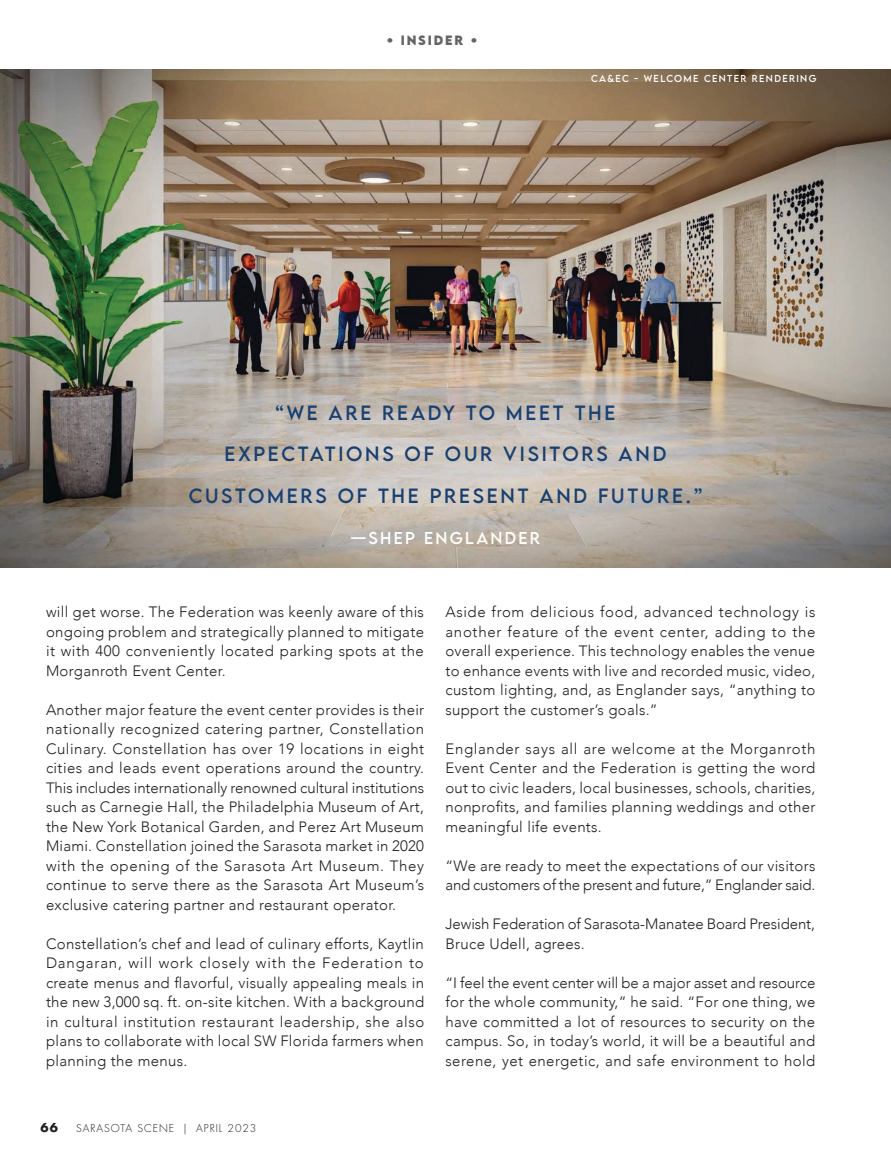
<style>
.page{position:relative;width:891px;height:1161px;background:#fff}
.page>*{position:absolute;margin:0;border:0;box-sizing:border-box;transform-origin:0 0}
.t1{font:18.3px "LEMONMILK";letter-spacing:.15em;color:#194071}
.t2{font:15.3px "LEMONMILK";letter-spacing:.15em;color:#fff}
.t3{font:300 15px/19.5px "Avenir";letter-spacing:.02em;color:#231f20;text-align:justify}
.t4{font:300 15px/19.5px "Avenir";letter-spacing:-.01em;color:#231f20}
.t5{font:300 15px/19.5px "Avenir";letter-spacing:-.005em;color:#231f20}
.t6{font:700 12px "LEMONMILK";letter-spacing:.15em;color:#636466}
.t7{font:700 12px "Futura";color:#231f20}
.t8{font:300 10.5px "Futura Std";letter-spacing:.09em;color:#231f20}
.t9{font:9px "LEMONMILK";letter-spacing:.15em;color:#fff}
</style>
<div class="page">
<img style="left:0;top:70px;width:891px;height:497px">
<p class="t6" style="left:386px;top:32px;width:93px">• INSIDER •</p>
<p class="t9" style="left:591px;top:73px;width:61px">CA&amp;E C - WEL</p>
<p class="t9" style="left:667px;top:73px;width:17px">COME</p>
<p class="t9" style="left:704px;top:73px;width:16px">CENTER</p>
<p class="t9" style="left:752px;top:73px;width:66px">RENDERING</p>
<p class="t1" style="left:275px;top:401px;width:342px">“WE ARE READY TO MEET THE</p>
<p class="t1" style="left:225px;top:442px;width:443px">EXPECTATIONS OF OUR VISITORS AND</p>
<p class="t1" style="left:189px;top:484px;width:515px">CUSTOMERS OF THE PRESENT AND FUTURE.”</p>
<p class="t2" style="left:351px;top:528px;width:191px">—SHEP ENGLANDER</p>
<p class="t3" style="left:46px;top:602px;width:380px">will get worse. The Federation was keenly aware of this ongoing problem and strategically planned to mitigate it with 400 conveniently located parking spots at the Morganroth Event Center.</p>
<p class="t3" style="left:46px;top:700px;width:380px">Another major feature the event center provides is their nationally recognized catering partner, Constellation Culinary. Constellation has over 19 locations in eight cities and leads event operations around the country.<br>This includes internationally renowned cultural institutions such as Carnegie Hall, the Philadelphia Museum of Art, the New York Botanical Garden, and Perez Art Museum Miami. Constellation joined the Sarasota market in 2020 with the opening of the Sarasota Art Museum. They continue to serve there as the Sarasota Art Museum’s exclusive catering partner and restaurant operator.</p>
<p class="t3" style="left:46px;top:934px;width:380px">Constellation’s chef and lead of culinary efforts, Kaytlin Dangaran, will work closely with the Federation to create menus and flavorful, visually appealing meals in the new 3,000 sq. ft. on-site kitchen. With a background in cultural institution restaurant leadership, she also plans to collaborate with local SW Florida farmers when planning the menus.</p>
<p class="t7" style="left:40px;top:1119px;width:19px">66</p>
<p class="t8" style="left:76px;top:1122px;width:182px">SARASOTA SCENE | APRIL 2023</p>
<p class="t3" style="left:446px;top:602px;width:372px">Aside from delicious food, advanced technology is another feature of the event center, adding to the overall experience. This technology enables the venue to enhance events with live and recorded music, video, custom lighting, and, as Englander says, “anything to support the customer’s goals.”</p>
<p class="t3" style="left:446px;top:739px;width:371px">Englander says all are welcome at the Morganroth Event Center and the Federation is getting the word out to civic leaders, local businesses, schools, charities, nonprofits, and families planning weddings and other meaningful life events.</p>
<p class="t4" style="left:446px;top:856px;width:372px">“We are ready to meet the expectations of our visitors and customers of the present and future,” Englander said.</p>
<p class="t5" style="left:446px;top:914px;width:371px">Jewish Federation of Sarasota-Manatee Board President,<br>Bruce Udell, agrees.</p>
<p class="t3" style="left:446px;top:973px;width:371px">“I feel the event center will be a major asset and resource for the whole community,” he said. “For one thing, we have committed a lot of resources to security on the campus. So, in today’s world, it will be a beautiful and serene, yet energetic, and safe environment to hold</p>
</div>
